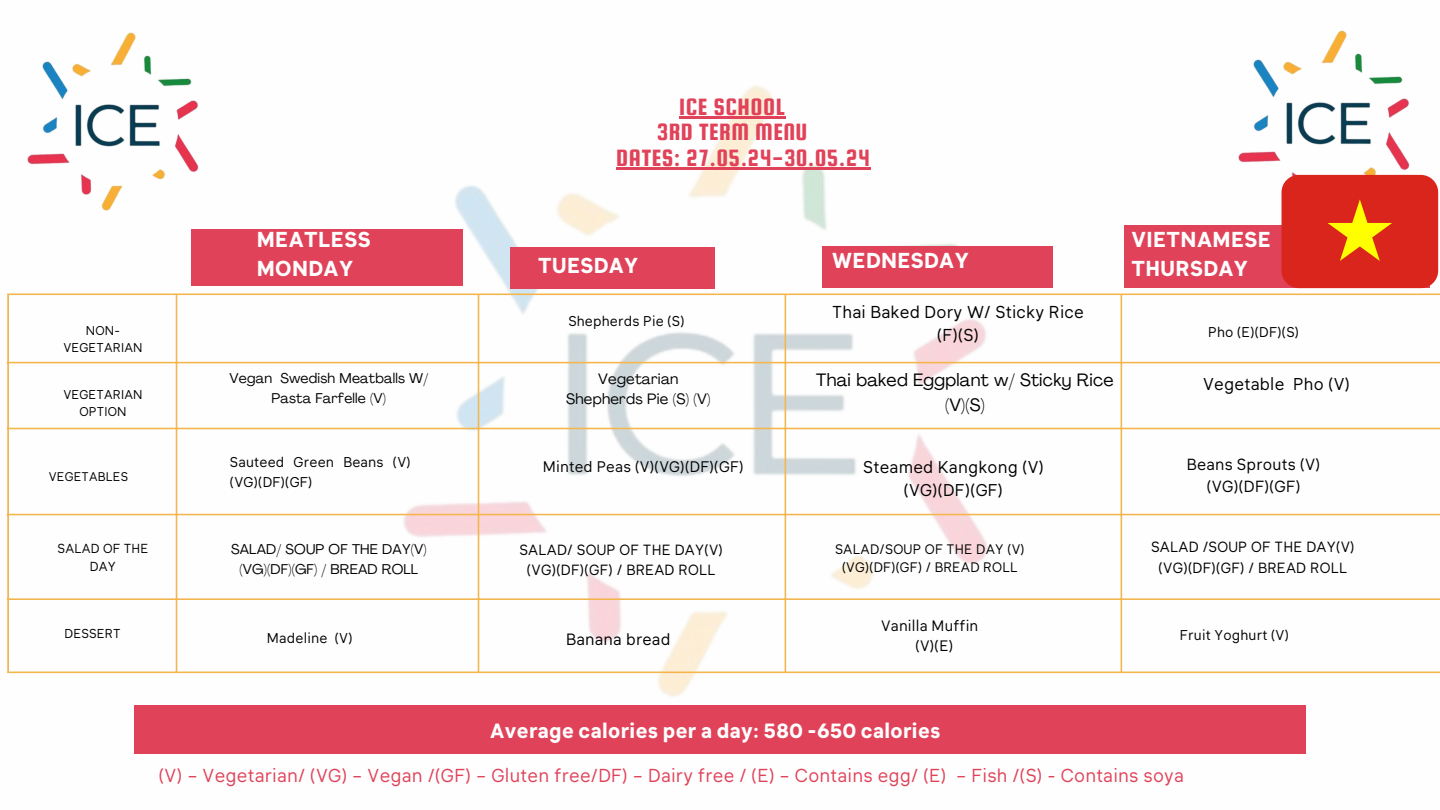
<style>
.page{position:relative;width:1440px;height:810px;background:#fff}
.page>*{position:absolute;margin:0;border:0;box-sizing:border-box;transform-origin:0 0}
.t1{font:25.3px "Squada One";letter-spacing:.02em;color:#e04259}
.t2{font:700 21.3px/29.2px "Klima";letter-spacing:.02em;color:#fefefe}
.t3{font:700 20.3px "Klima";letter-spacing:.02em;color:#fefefe}
.t4{font:18.5px "Klima";letter-spacing:.015em;color:#e04259}
.t5{font:17.7px/24.8px "Agrandir";letter-spacing:.015em;color:#000;text-align:center}
.t6{font:17px/23.2px "Klima";letter-spacing:.015em;color:#000;text-align:center}
.t7{font:16.9px "Klima";letter-spacing:.015em;color:#000}
.t8{font:16.8px/23.2px "Klima";letter-spacing:.015em;color:#000;text-align:center}
.t9{font:16.1px "Klima";letter-spacing:.015em;color:#000}
.t10{font:15.9px/21.8px "Klima";letter-spacing:.015em;color:#000;text-align:center}
.t11{font:15.1px "Klima";letter-spacing:.015em;color:#000}
.t12{font:14.9px/19.5px "Agrandir";letter-spacing:.015em;color:#000;text-align:center}
.t13{font:14.9px/20.2px "Klima";letter-spacing:.015em;color:#000}
.t14{font:14.6px/20.2px "Klima";letter-spacing:.015em;color:#000;text-align:center}
.t15{font:14px/19.5px "Klima";letter-spacing:.015em;color:#000}
.t16{font:14px/19.5px "Agrandir";letter-spacing:.015em;color:#000;text-align:center}
.t17{font:13.6px/18.8px "Klima";letter-spacing:.015em;color:#000;text-align:center}
.t18{font:12.9px/18px "Klima";letter-spacing:.015em;color:#000;text-align:center}
.t19{font:12.7px "Klima";letter-spacing:.015em;color:#000}
.t20{font:12.6px/17.2px "Klima";letter-spacing:.015em;color:#000;text-align:center}
.t21{font:12.4px "Klima";letter-spacing:.015em;color:#000}
</style>
<div class="page">
<img style="left:354px;top:85px;width:741px;height:669px">
<div style="left:191px;top:229px;width:271px;height:57px;background:#e04259"></div>
<div style="left:511px;top:247px;width:204px;height:41px;background:#e04259"></div>
<div style="left:822px;top:246px;width:231px;height:42px;background:#e04259"></div>
<hr style="left:7px;top:295px;width:2px;height:377px;background:#f4b54a">
<hr style="left:176px;top:295px;width:1px;height:377px;background:#f4b54a">
<hr style="left:478px;top:295px;width:1px;height:377px;background:#f4b54a">
<hr style="left:785px;top:295px;width:1px;height:377px;background:#f4b54a">
<hr style="left:1121px;top:295px;width:1px;height:377px;background:#f4b54a">
<hr style="left:1439px;top:295px;width:1px;height:377px;background:#f4b54a">
<hr style="left:7px;top:294px;width:1433px;height:1px;background:#f4b54a">
<hr style="left:7px;top:362px;width:1433px;height:1px;background:#f4b54a">
<hr style="left:7px;top:428px;width:1433px;height:1px;background:#f4b54a">
<hr style="left:7px;top:514px;width:1433px;height:1px;background:#f4b54a">
<hr style="left:7px;top:598px;width:1433px;height:2px;background:#f4b54a">
<hr style="left:7px;top:672px;width:1433px;height:1px;background:#f4b54a">
<div style="left:135px;top:705px;width:1170px;height:48px;background:#e04259"></div>
<div style="left:1124px;top:226px;width:306px;height:62px;background:#e04259"></div>
<img style="left:27px;top:32px;width:172px;height:179px">
<img style="left:1224px;top:30px;width:215px;height:203px">
<hr style="left:679px;top:116px;width:107px;height:2px;background:#e04259">
<hr style="left:616px;top:167px;width:254px;height:2px;background:#e04259">
<div style="left:1282px;top:175px;width:156px;height:113px;background:#da251d;border-radius:17px"></div>
<svg style="left:1328px;top:199px;width:64px;height:62px"></svg>
<h6 class="t1" style="left:679px;top:93px;width:107px">ICE SCHOOL</h6>
<h6 class="t1" style="left:657px;top:118px;width:152px">3RD TERM MENU</h6>
<h6 class="t1" style="left:616px;top:144px;width:255px">DATES: 27.05.24-30.05.24</h6>
<h2 class="t20" style="left:63px;top:323px;width:81px">NON-<br>VEGETARIAN</h2>
<p class="t20" style="left:63px;top:387px;width:81px">VEGETARIAN<br>OPTION</p>
<h2 class="t21" style="left:49px;top:471px;width:81px">VEGETABLES</h2>
<h2 class="t2" style="left:257px;top:227px;width:115px">MEATLESS<br>MONDAY</h2>
<p class="t16" style="left:230px;top:370px;width:200px">Vegan Swedish Meatballs W/<br>Pasta Farfelle (V)</p>
<p class="t15" style="left:230px;top:454px;width:182px">Sauteed Green Beans (V) (VG)(DF)(GF)</p>
<h2 class="t2" style="left:538px;top:252px;width:102px">TUESDAY</h2>
<p class="t2" style="left:832px;top:247px;width:138px">WEDNESDAY</p>
<p class="t15" style="left:568px;top:312px;width:118px">Shepherds Pie (S)</p>
<p class="t12" style="left:566px;top:371px;width:146px">Vegetarian<br>Shepherds Pie (S) (V)</p>
<p class="t11" style="left:543px;top:460px;width:202px">Minted Peas (V)(VG)(DF)(GF)</p>
<p class="t6" style="left:832px;top:302px;width:253px">Thai Baked Dory W/ Sticky Rice (F)(S)</p>
<p class="t5" style="left:816px;top:369px;width:299px">Thai baked Eggplant w/ Sticky Rice (V)(S)</p>
<p class="t8" style="left:863px;top:457px;width:182px">Steamed Kangkong (V) (VG)(DF)(GF)</p>
<p class="t18" style="left:58px;top:541px;width:92px">SALAD OF THE<br>DAY</p>
<p class="t16" style="left:231px;top:541px;width:197px">SALAD/ SOUP OF THE DAY(V) (VG)(DF)(GF) / BREAD ROLL</p>
<p class="t14" style="left:519px;top:541px;width:205px">SALAD/ SOUP OF THE DAY(V) (VG)(DF)(GF) / BREAD ROLL</p>
<p class="t17" style="left:835px;top:541px;width:191px">SALAD/SOUP OF THE DAY (V) (VG)(DF)(GF) / BREAD ROLL</p>
<p class="t2" style="left:1131px;top:227px;width:141px">VIETNAMESE<br>THURSDAY</p>
<h6 class="t15" style="left:1208px;top:323px;width:92px">Pho (E)(DF)(S)</h6>
<h6 class="t7" style="left:1203px;top:377px;width:148px">Vegetable Pho (V)</h6>
<h5 class="t10" style="left:1187px;top:455px;width:135px">Beans Sprouts (V) (VG)(DF)(GF)</h5>
<h4 class="t14" style="left:1151px;top:538px;width:205px">SALAD /SOUP OF THE DAY(V) (VG)(DF)(GF) / BREAD ROLL</h4>
<p class="t19" style="left:65px;top:628px;width:58px">DESSERT</p>
<h4 class="t13" style="left:915px;top:617px;width:64px;text-indent:-34px">Vanilla Muffin (V)(E)</h4>
<h4 class="t15" style="left:267px;top:630px;width:87px">Madeline (V)</h4>
<p class="t9" style="left:566px;top:632px;width:106px">Banana bread</p>
<h4 class="t15" style="left:1180px;top:626px;width:111px">Fruit Yoghurt (V)</h4>
<p class="t3" style="left:490px;top:722px;width:452px">Average calories per a day: 580 -650 calories</p>
<p class="t4" style="left:159px;top:768px;width:1027px">(V) – Vegetarian/ (VG) – Vegan /(GF) – Gluten free/DF) – Dairy free / (E) – Contains egg/ (E) – Fish /(S) - Contains soya</p>
</div>
